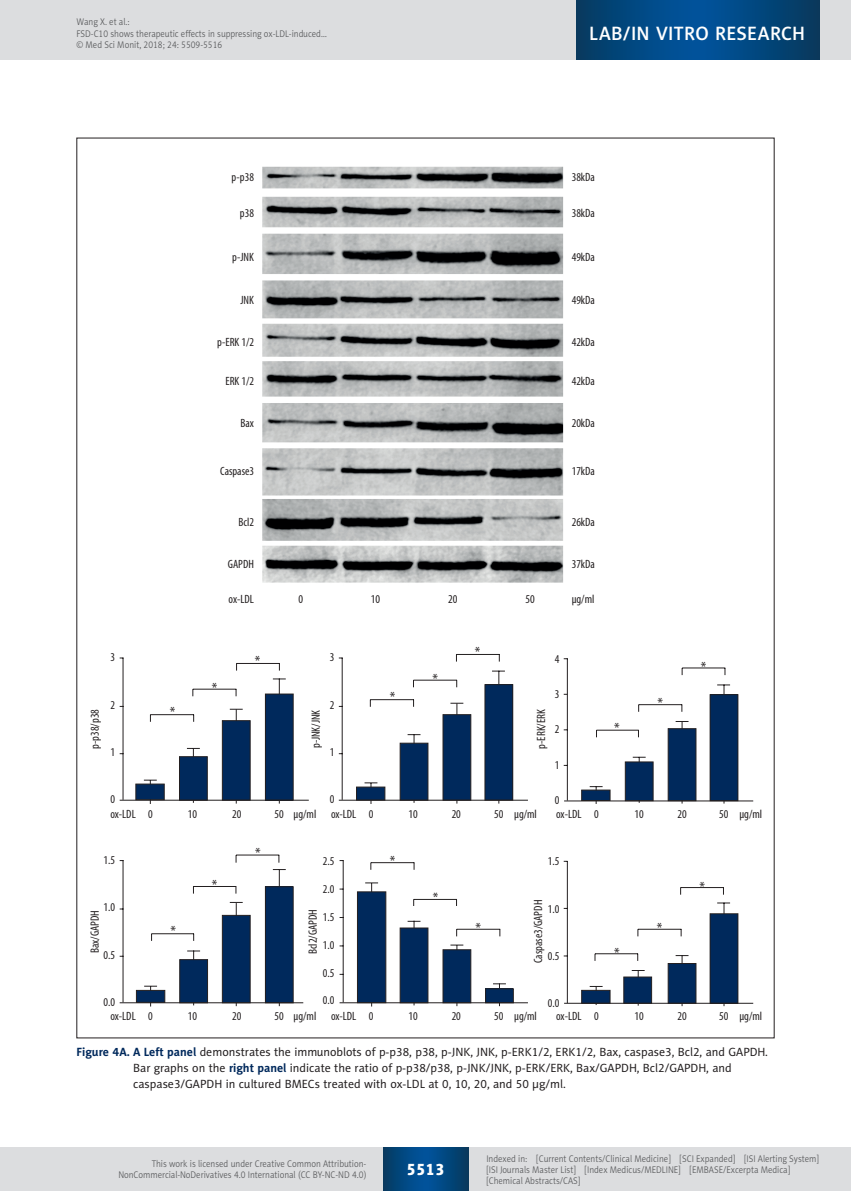
<style>
.page{position:relative;width:851px;height:1191px;background:#fff}
.page>*{position:absolute;margin:0;border:0;box-sizing:border-box;transform-origin:0 0}
.t1{font:19.5px "Naomi Sans EFN Medium";letter-spacing:.01em;color:#fff}
.t2{font:16.5px "Naomi Sans EFN Heavy";color:#fff}
.t3{font:condensed 15px "Myriad Pro";color:#231f20}
.t4{font:condensed 13.8px "Myriad Pro";color:#231f20;scale:1.09 1}
.t5{font:condensed 12px "Myriad Pro";color:#231f20}
.MSM_Rycina_tytul{font:12px/15.8px "Naomi Sans EFN";color:#231f20}
.t6{font:9.75px/11.2px "Naomi Sans EFN Light";color:#57585a;scale:.9 1}
.s1{font-weight:700;color:#00295c}
</style>
<div class="page">
<img style="left:262px;top:166px;width:302px;height:417px">
<hr style="left:123px;top:657px;width:1px;height:143px;background:#231f20">
<div style="left:135px;top:783px;width:29px;height:17px;background:#00295c;border:1px solid #231f20"></div>
<svg style="left:144px;top:663px;width:150px;height:141px"></svg>
<hr style="left:120px;top:800px;width:189px;height:1px;background:#231f20">
<hr style="left:342px;top:657px;width:1px;height:143px;background:#231f20">
<div style="left:356px;top:786px;width:29px;height:14px;background:#00295c;border:1px solid #231f20"></div>
<svg style="left:364px;top:654px;width:149px;height:150px"></svg>
<hr style="left:339px;top:800px;width:189px;height:1px;background:#231f20">
<hr style="left:567px;top:658px;width:1px;height:142px;background:#231f20">
<div style="left:581px;top:789px;width:29px;height:12px;background:#00295c;border:1px solid #231f20"></div>
<svg style="left:589px;top:667px;width:149px;height:137px"></svg>
<hr style="left:564px;top:800px;width:189px;height:1px;background:#231f20">
<hr style="left:123px;top:860px;width:1px;height:142px;background:#231f20">
<div style="left:136px;top:990px;width:29px;height:12px;background:#00295c;border:1px solid #231f20"></div>
<svg style="left:144px;top:854px;width:150px;height:152px"></svg>
<hr style="left:120px;top:1002px;width:183px;height:1px;background:#231f20">
<div style="left:357px;top:891px;width:29px;height:112px;background:#00295c;border:1px solid #231f20"></div>
<svg style="left:365px;top:862px;width:149px;height:144px"></svg>
<hr style="left:339px;top:1002px;width:189px;height:1px;background:#231f20">
<hr style="left:567px;top:861px;width:1px;height:142px;background:#231f20">
<hr style="left:681px;top:956px;width:1px;height:50px;background:#231f20">
<hr style="left:723px;top:902px;width:1px;height:104px;background:#231f20">
<div style="left:581px;top:990px;width:29px;height:13px;background:#00295c;border:1px solid #231f20"></div>
<svg style="left:589px;top:887px;width:149px;height:118px"></svg>
<hr style="left:564px;top:1003px;width:189px;height:1px;background:#231f20">
<hr style="left:343px;top:860px;width:1px;height:142px;background:#231f20">
<div style="left:0;top:1148px;width:850px;height:43px;background:#dcdddf"></div>
<svg style="left:383px;top:1147px;width:85px;height:43px;background:#02477e"></svg>
<div style="left:0;top:0;width:850px;height:60px;background:#dcdddf"></div>
<svg style="left:576px;top:0;width:243px;height:60px;background:#02477e"></svg>
<p class="t6" style="left:77px;top:16px;width:279px">Wang X. et al.:<br>FSD-C10 shows therapeutic effects in suppressing ox-LDL-induced… © Med Sci Monit, 2018; 24: 5509-5516</p>
<h1 class="t1" style="left:589px;top:22px;width:217px">LAB/IN VITRO RESEARCH</h1>
<p class="t5" style="left:231px;top:170px;width:24px">p-p38</p>
<p class="t5" style="left:240px;top:206px;width:16px">p38</p>
<p class="t5" style="left:232px;top:249px;width:23px">p-JNK</p>
<p class="t5" style="left:240px;top:293px;width:15px">JNK</p>
<p class="t5" style="left:217px;top:335px;width:38px">p-ERK 1/2</p>
<p class="t5" style="left:225px;top:374px;width:30px">ERK 1/2</p>
<p class="t5" style="left:240px;top:416px;width:15px">Bax</p>
<p class="t5" style="left:220px;top:464px;width:35px">Caspase3</p>
<p class="t5" style="left:238px;top:515px;width:17px">Bcl2</p>
<p class="t5" style="left:228px;top:557px;width:28px">GAPDH</p>
<p class="t5" style="left:571px;top:170px;width:25px">38kDa</p>
<p class="t5" style="left:571px;top:206px;width:25px">38kDa</p>
<p class="t5" style="left:571px;top:249px;width:25px">49kDa</p>
<p class="t5" style="left:571px;top:293px;width:25px">49kDa</p>
<p class="t5" style="left:571px;top:335px;width:25px">42kDa</p>
<p class="t5" style="left:571px;top:374px;width:25px">42kDa</p>
<p class="t5" style="left:571px;top:416px;width:25px">20kDa</p>
<p class="t5" style="left:571px;top:464px;width:25px">17kDa</p>
<p class="t5" style="left:571px;top:515px;width:25px">26kDa</p>
<p class="t5" style="left:571px;top:557px;width:25px">37kDa</p>
<p class="t5" style="left:228px;top:592px;width:27px">ox-LDL</p>
<p class="t5" style="left:298px;top:592px;width:6px">0</p>
<p class="t5" style="left:371px;top:592px;width:11px">10</p>
<p class="t5" style="left:448px;top:592px;width:11px">20</p>
<p class="t5" style="left:525px;top:592px;width:11px">50</p>
<p class="t5" style="left:571px;top:592px;width:24px">µg/ml</p>
<p class="t5" style="left:88px;top:749px;width:41px;rotate:-90deg">p-p38/p38</p>
<p class="t5" style="left:110px;top:650px;width:6px">3</p>
<p class="t5" style="left:110px;top:697px;width:6px">2</p>
<p class="t5" style="left:110px;top:744px;width:6px">1</p>
<p class="t5" style="left:110px;top:792px;width:6px">0</p>
<p class="t3" style="left:170px;top:703px;width:7px">*</p>
<p class="t3" style="left:212px;top:678px;width:7px">*</p>
<p class="t3" style="left:255px;top:652px;width:7px">*</p>
<p class="t5" style="left:329px;top:650px;width:6px">3</p>
<p class="t5" style="left:329px;top:697px;width:6px">2</p>
<p class="t5" style="left:329px;top:744px;width:6px">1</p>
<p class="t5" style="left:329px;top:792px;width:6px">0</p>
<p class="t5" style="left:309px;top:748px;width:40px;rotate:-90deg">p-JNK/JNK</p>
<p class="t3" style="left:389px;top:688px;width:7px">*</p>
<p class="t3" style="left:432px;top:669px;width:7px">*</p>
<p class="t3" style="left:474px;top:643px;width:7px">*</p>
<p class="t5" style="left:554px;top:651px;width:6px">4</p>
<p class="t5" style="left:554px;top:687px;width:6px">3</p>
<p class="t5" style="left:554px;top:722px;width:6px">2</p>
<p class="t5" style="left:554px;top:757px;width:6px">1</p>
<p class="t5" style="left:554px;top:792px;width:6px">0</p>
<p class="t5" style="left:534px;top:749px;width:41px;rotate:-90deg">p-ERK/ERK</p>
<p class="t3" style="left:614px;top:719px;width:7px">*</p>
<p class="t3" style="left:657px;top:694px;width:7px">*</p>
<p class="t3" style="left:700px;top:658px;width:7px">*</p>
<p class="t5" style="left:110px;top:806px;width:27px">ox-LDL</p>
<p class="t5" style="left:293px;top:806px;width:81px">µg/ml ox-LDL 0</p>
<p class="t5" style="left:408px;top:806px;width:11px">10</p>
<p class="t5" style="left:451px;top:806px;width:11px">20</p>
<p class="t5" style="left:494px;top:806px;width:44px">50 µg/ml</p>
<p class="t5" style="left:148px;top:806px;width:6px">0</p>
<p class="t5" style="left:188px;top:806px;width:11px">10</p>
<p class="t5" style="left:232px;top:806px;width:11px">20</p>
<p class="t5" style="left:274px;top:806px;width:11px">50</p>
<p class="t5" style="left:556px;top:806px;width:44px">ox-LDL 0</p>
<p class="t5" style="left:634px;top:806px;width:11px">10</p>
<p class="t5" style="left:677px;top:806px;width:11px">20</p>
<p class="t5" style="left:719px;top:806px;width:44px">50 µg/ml</p>
<p class="t3" style="left:255px;top:844px;width:7px">*</p>
<p class="t5" style="left:104px;top:852px;width:13px">1.5</p>
<p class="t5" style="left:104px;top:900px;width:13px">1.0</p>
<p class="t5" style="left:104px;top:947px;width:13px">0.5</p>
<p class="t5" style="left:104px;top:994px;width:13px">0.0</p>
<p class="t5" style="left:88px;top:953px;width:44px;rotate:-90deg">Bax/GAPDH</p>
<p class="t3" style="left:170px;top:922px;width:7px">*</p>
<p class="t3" style="left:212px;top:875px;width:7px">*</p>
<p class="t5" style="left:323px;top:854px;width:13px">2.5</p>
<p class="t5" style="left:323px;top:882px;width:13px">2.0</p>
<p class="t5" style="left:323px;top:909px;width:13px">1.5</p>
<p class="t5" style="left:323px;top:937px;width:13px">1.0</p>
<p class="t5" style="left:323px;top:965px;width:13px">0.5</p>
<p class="t5" style="left:323px;top:993px;width:13px">0.0</p>
<p class="t5" style="left:306px;top:954px;width:47px;rotate:-90deg">Bcl2/GAPDH</p>
<p class="t3" style="left:389px;top:852px;width:7px">*</p>
<p class="t4" style="left:433px;top:889px;width:7px">*</p>
<p class="t3" style="left:475px;top:918px;width:7px">*</p>
<p class="t5" style="left:548px;top:854px;width:13px">1.5</p>
<p class="t5" style="left:548px;top:901px;width:13px">1.0</p>
<p class="t5" style="left:548px;top:948px;width:13px">0.5</p>
<p class="t5" style="left:548px;top:996px;width:13px">0.0</p>
<p class="t5" style="left:531px;top:963px;width:65px;rotate:-90deg">Caspase3/GAPDH</p>
<p class="t3" style="left:614px;top:944px;width:7px">*</p>
<p class="t3" style="left:656px;top:918px;width:7px">*</p>
<p class="t3" style="left:699px;top:877px;width:7px">*</p>
<p class="t5" style="left:110px;top:1009px;width:27px">ox-LDL</p>
<p class="t5" style="left:293px;top:1009px;width:81px">µg/ml ox-LDL 0</p>
<p class="t5" style="left:408px;top:1009px;width:11px">10</p>
<p class="t5" style="left:451px;top:1009px;width:11px">20</p>
<p class="t5" style="left:494px;top:1009px;width:44px">50 µg/ml</p>
<p class="t5" style="left:148px;top:1009px;width:6px">0</p>
<p class="t5" style="left:188px;top:1009px;width:11px">10</p>
<p class="t5" style="left:232px;top:1009px;width:11px">20</p>
<p class="t5" style="left:274px;top:1009px;width:11px">50</p>
<p class="t5" style="left:556px;top:1009px;width:44px">ox-LDL 0</p>
<p class="t5" style="left:634px;top:1009px;width:11px">10</p>
<p class="t5" style="left:677px;top:1009px;width:11px">20</p>
<p class="t5" style="left:719px;top:1009px;width:44px">50 µg/ml</p>
<p class="MSM_Rycina_tytul" style="left:133px;top:1044px;width:636px;text-indent:-57px"><span class="s1">Figure 4A. A Left panel</span> demonstrates the immunoblots of p-p38, p38, p-JNK, JNK, p-ERK1/2, ERK1/2, Bax, caspase3, Bcl2, and GAPDH.<br>Bar graphs on the <span class="s1">right panel</span> indicate the ratio of p-p38/p38, p-JNK/JNK, p-ERK/ERK, Bax/GAPDH, Bcl2/GAPDH, and caspase3/GAPDH in cultured BMECs treated with ox-LDL at 0, 10, 20, and 50 μg/ml.</p>
<p class="t6" style="left:118px;top:1158px;width:277px;text-align:right">This work is licensed under Creative Common Attribution-<br>NonCommercial-NoDerivatives 4.0 International (CC BY-NC-ND 4.0)</p>
<h2 class="t2" style="left:406px;top:1159px;width:40px">5513</h2>
<p class="t6" style="left:486px;top:1152px;width:371px">Indexed in: [Current Contents/Clinical Medicine] [SCI Expanded] [ISI Alerting System] [ISI Journals Master List] [Index Medicus/MEDLINE] [EMBASE/Excerpta Medica] [Chemical Abstracts/CAS]</p>
</div>
